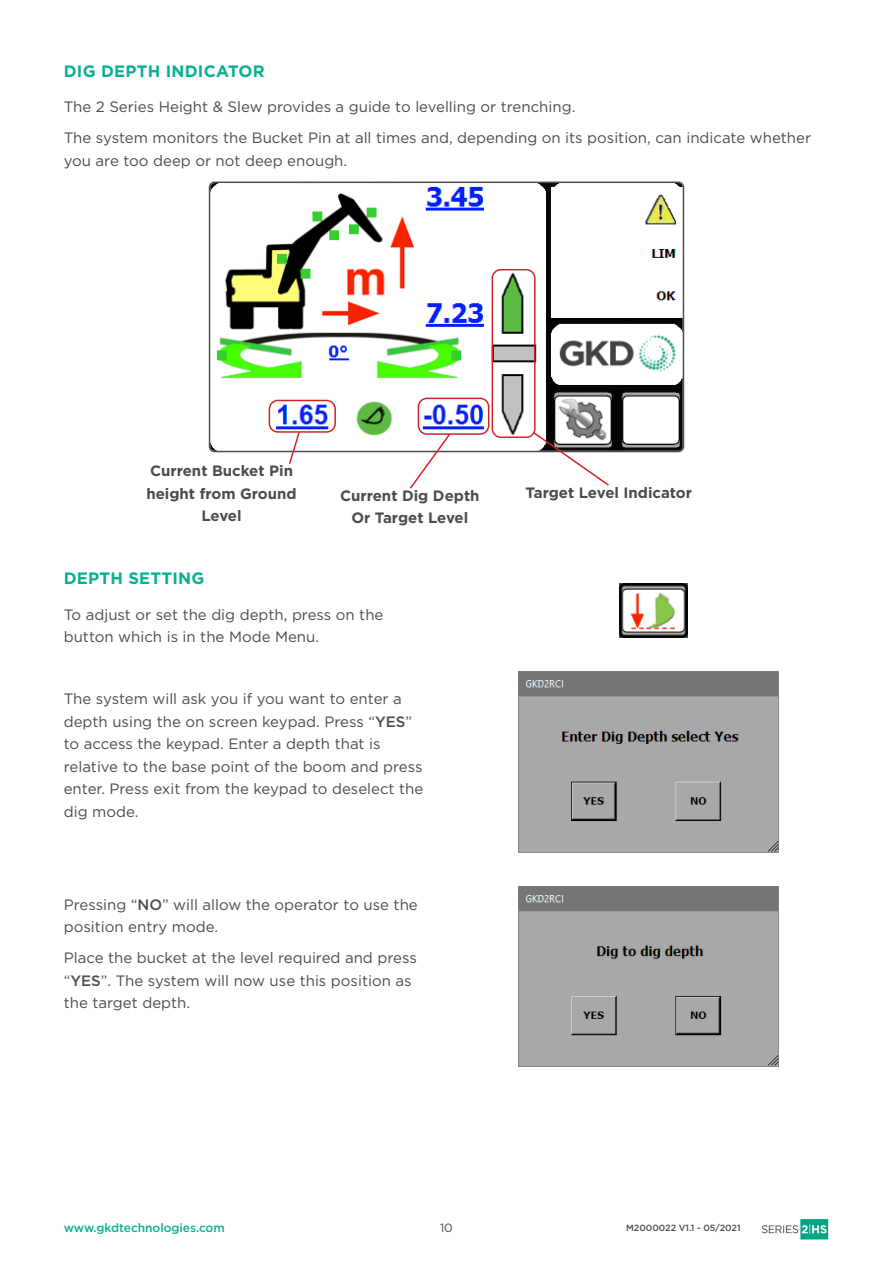
<style>
.page{position:relative;width:893px;height:1263px;background:#fff}
.page>*{position:absolute;margin:0;border:0;box-sizing:border-box;transform-origin:0 0}
.Section_Header{font:700 16.5px "Gotham";letter-spacing:.015em;color:#07b190}
.Body_Text{font:15px/22.5px "Gotham";color:#4b4c4d}
.Body_Subhead{font:700 15px/22.5px "Gotham";color:#4b4c4d;text-align:center}
.t1{font:500 12px "Gotham";letter-spacing:-.005em;color:#07b190}
.t2{font:12px "Gotham";color:#4b4c4d}
.t3{font:500 9px "Gotham";letter-spacing:-.005em;color:#4b4c4d}
.s1{font-weight:500}
</style>
<div class="page">
<img style="left:762px;top:1219px;width:67px;height:20px">
<img style="left:212px;top:185px;width:469px;height:264px">
<div style="left:209px;top:182px;width:475px;height:270px;border:2px solid #4b4c4d;border-radius:5px"></div>
<div style="left:269px;top:400px;width:67px;height:33px;border:2px solid #d1232a;border-radius:9px"></div>
<div style="left:418px;top:398px;width:71px;height:37px;border:2px solid #d1232a;border-radius:9px"></div>
<div style="left:492px;top:269px;width:44px;height:169px;border:2px solid #d1232a;border-radius:9px"></div>
<svg style="left:288px;top:430px;width:13px;height:34px"></svg>
<svg style="left:408px;top:432px;width:44px;height:57px"></svg>
<svg style="left:532px;top:431px;width:79px;height:55px"></svg>
<img style="left:620px;top:584px;width:67px;height:54px">
<img style="left:518px;top:672px;width:260px;height:180px">
<img style="left:518px;top:886px;width:260px;height:181px">
<p class="Section_Header" style="left:64px;top:60px;width:202px">DIG DEPTH INDICATOR</p>
<p class="Body_Text" style="left:64px;top:95px;width:513px">The 2 Series Height &amp; Slew provides a guide to levelling or trenching.</p>
<p class="Body_Text" style="left:64px;top:126px;width:749px">The system monitors the Bucket Pin at all times and, depending on its position, can indicate whether you are too deep or not deep enough.</p>
<p class="Body_Subhead" style="left:146px;top:459px;width:152px">Current Bucket Pin height from Ground<br>Level</p>
<p class="Body_Subhead" style="left:340px;top:484px;width:141px">Current Dig Depth<br>Or Target Level</p>
<p class="Body_Subhead" style="left:526px;top:481px;width:168px">Target Level Indicator</p>
<p class="Section_Header" style="left:64px;top:568px;width:142px">DEPTH SETTING</p>
<p class="Body_Text" style="left:64px;top:603px;width:321px">To adjust or set the dig depth, press on the button which is in the Mode Menu.</p>
<p class="Body_Text" style="left:64px;top:687px;width:361px">The system will ask you if you want to enter a depth using the on screen keypad. Press “<span class="s1">YES</span>” to access the keypad. Enter a depth that is relative to the base point of the boom and press enter. Press exit from the keypad to deselect the dig mode.</p>
<p class="Body_Text" style="left:64px;top:893px;width:355px">Pressing “<span class="s1">NO</span>” will allow the operator to use the position entry mode.</p>
<p class="Body_Text" style="left:64px;top:946px;width:355px">Place the bucket at the level required and press “<span class="s1">YES</span>”. The system will now use this position as the target depth.</p>
<p class="t1" style="left:64px;top:1220px;width:163px">www.gkdtechnologies.com</p>
<p class="t2" style="left:440px;top:1220px;width:14px">10</p>
<p class="t3" style="left:626px;top:1222px;width:116px">M2000022 V1.1 - 05/2021</p>
</div>
